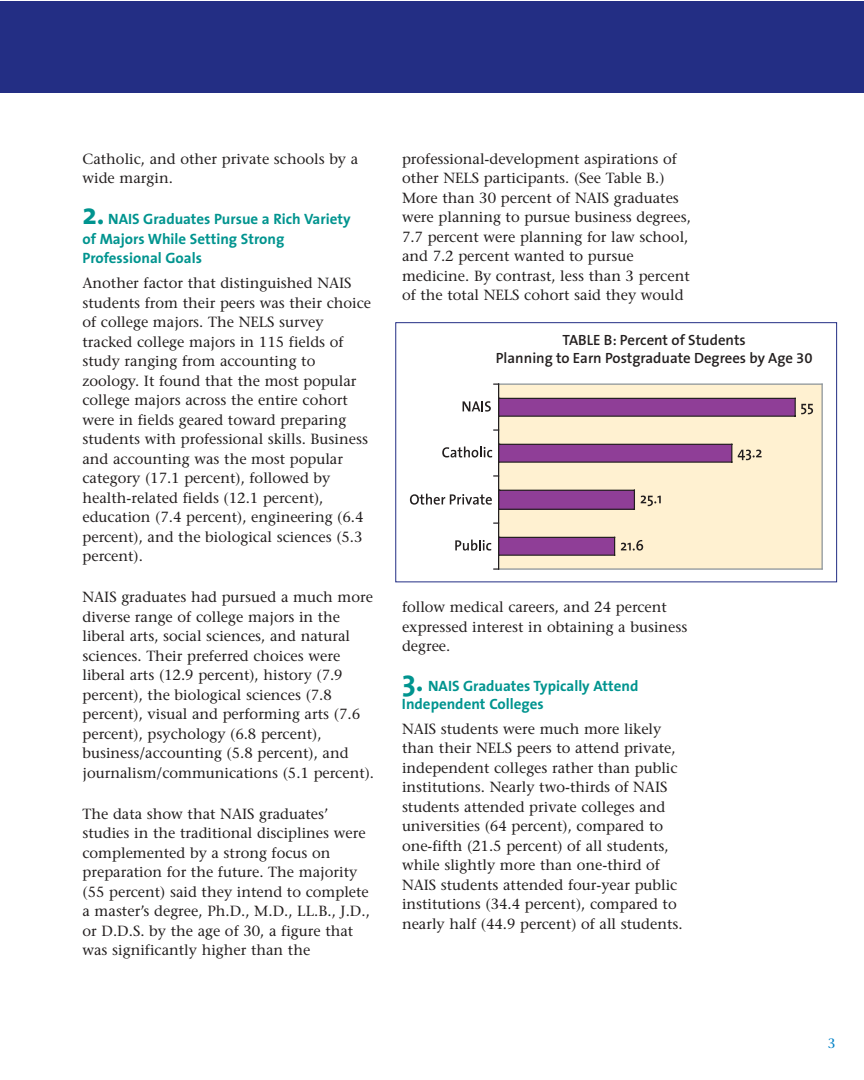
<style>
.page{position:relative;width:864px;height:1080px;background:#fff}
.page>*{position:absolute;margin:0;border:0;box-sizing:border-box;transform-origin:0 0}
.t1{font:700 15px/19.5px "The Sans";color:#00948f}
.t2{font:600 14.85px/18.1px "The Sans B6";color:#231f1f;text-align:center}
.t3{font:14.7px/19.5px "Stone Serif";color:#231f1f}
.t4{font:13.5px "Stone Serif";color:#0081c7}
.s1{font-size:30px}
</style>
<div class="page">
<div style="left:1px;top:1px;width:863px;height:92px;background:#232e84"></div>
<div style="left:499px;top:384px;width:323px;height:185px;background:#fff1d1"></div>
<hr style="left:499px;top:384px;width:323px;height:1px;background:#889096">
<hr style="left:822px;top:384px;width:1px;height:185px;background:#889096">
<hr style="left:499px;top:568px;width:323px;height:2px;background:#889096">
<div style="left:499px;top:537px;width:116px;height:18px;background:#8f3e97"></div>
<hr style="left:499px;top:537px;width:116px;height:1px;background:#231f1f">
<svg style="left:614px;top:538px;width:1px;height:17px"></svg>
<hr style="left:499px;top:555px;width:116px;height:1px;background:#231f1f">
<svg style="left:499px;top:538px;width:1px;height:17px"></svg>
<div style="left:499px;top:490px;width:135px;height:19px;background:#8f3e97"></div>
<hr style="left:499px;top:490px;width:135px;height:1px;background:#231f1f">
<svg style="left:634px;top:490px;width:1px;height:19px"></svg>
<hr style="left:499px;top:509px;width:135px;height:1px;background:#231f1f">
<svg style="left:499px;top:491px;width:1px;height:18px"></svg>
<div style="left:499px;top:444px;width:233px;height:18px;background:#8f3e97"></div>
<hr style="left:499px;top:444px;width:233px;height:1px;background:#231f1f">
<svg style="left:731px;top:445px;width:1px;height:17px"></svg>
<hr style="left:499px;top:462px;width:233px;height:1px;background:#231f1f">
<svg style="left:499px;top:445px;width:1px;height:17px"></svg>
<div style="left:499px;top:398px;width:296px;height:18px;background:#8f3e97"></div>
<hr style="left:499px;top:398px;width:296px;height:1px;background:#231f1f">
<hr style="left:499px;top:416px;width:296px;height:1px;background:#231f1f">
<svg style="left:499px;top:399px;width:1px;height:17px"></svg>
<hr style="left:498px;top:384px;width:1px;height:185px;background:#231f1f">
<svg style="left:621px;top:540px;width:22px;height:11px"></svg>
<svg style="left:641px;top:496px;width:20px;height:10px"></svg>
<svg style="left:738px;top:450px;width:24px;height:10px"></svg>
<svg style="left:795px;top:398px;width:18px;height:18px"></svg>
<svg style="left:455px;top:540px;width:36px;height:11px"></svg>
<svg style="left:410px;top:494px;width:82px;height:11px"></svg>
<svg style="left:442px;top:447px;width:50px;height:11px"></svg>
<svg style="left:463px;top:401px;width:28px;height:11px"></svg>
<div style="left:395px;top:322px;width:442px;height:260px;border:1px solid #232e84"></div>
<p class="t3" style="left:82px;top:150px;width:277px">Catholic, and other private schools by a wide margin.</p>
<p class="t1" style="left:82px;top:212px;width:270px"><span class="s1">2.</span> NAIS Graduates Pursue a Rich Variety of Majors While Setting Strong<br>Professional Goals</p>
<p class="t3" style="left:82px;top:275px;width:290px">Another factor that distinguished NAIS students from their peers was their choice of college majors. The NELS survey tracked college majors in 115 fields of study ranging from accounting to zoology. It found that the most popular college majors across the entire cohort were in fields geared toward preparing students with professional skills. Business and accounting was the most popular category (17.1 percent), followed by health-related fields (12.1 percent), education (7.4 percent), engineering (6.4 percent), and the biological sciences (5.3 percent).</p>
<p class="t3" style="left:82px;top:589px;width:293px">NAIS graduates had pursued a much more diverse range of college majors in the liberal arts, social sciences, and natural sciences. Their preferred choices were liberal arts (12.9 percent), history (7.9 percent), the biological sciences (7.8 percent), visual and performing arts (7.6 percent), psychology (6.8 percent), business/accounting (5.8 percent), and journalism/communications (5.1 percent).</p>
<p class="t3" style="left:82px;top:806px;width:289px">The data show that NAIS graduates’ studies in the traditional disciplines were complemented by a strong focus on preparation for the future. The majority (55 percent) said they intend to complete a master’s degree, Ph.D., M.D., LL.B., J.D., or D.D.S. by the age of 30, a figure that was significantly higher than the</p>
<p class="t3" style="left:402px;top:150px;width:290px">professional-development aspirations of other NELS participants. (See Table B.)<br>More than 30 percent of NAIS graduates were planning to pursue business degrees, 7.7 percent were planning for law school, and 7.2 percent wanted to pursue medicine. By contrast, less than 3 percent of the total NELS cohort said they would</p>
<p class="t2" style="left:496px;top:333px;width:318px">TABLE B: Percent of Students<br>Planning to Earn Postgraduate Degrees by Age 30</p>
<p class="t3" style="left:402px;top:599px;width:287px">follow medical careers, and 24 percent expressed interest in obtaining a business degree.</p>
<p class="t1" style="left:402px;top:679px;width:238px;line-height:18px"><span class="s1">3.</span> NAIS Graduates Typically Attend<br>Independent Colleges</p>
<p class="t3" style="left:402px;top:720px;width:282px">NAIS students were much more likely than their NELS peers to attend private, independent colleges rather than public institutions. Nearly two-thirds of NAIS students attended private colleges and universities (64 percent), compared to one-fifth (21.5 percent) of all students, while slightly more than one-third of NAIS students attended four-year public institutions (34.4 percent), compared to nearly half (44.9 percent) of all students.</p>
<p class="t4" style="left:828px;top:1038px;width:9px">3</p>
</div>
